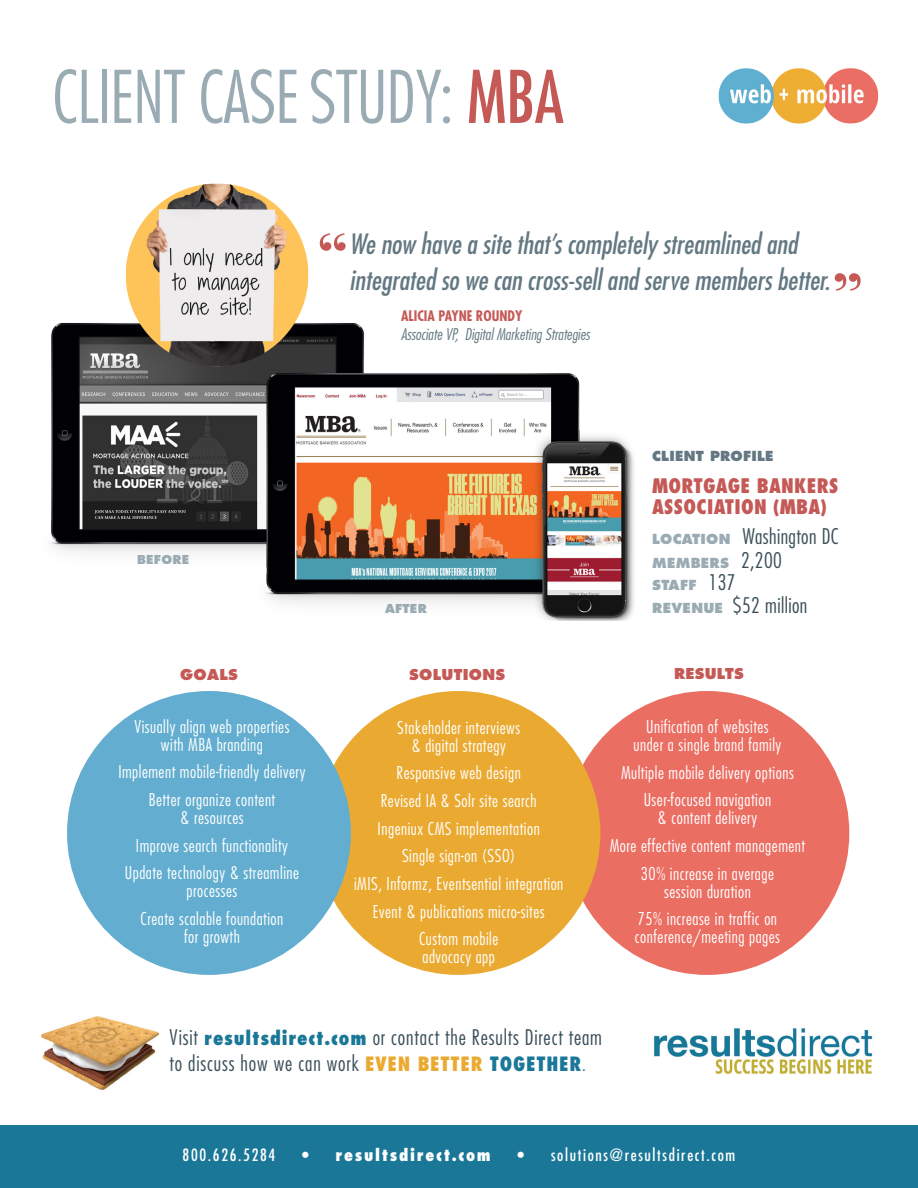
<style>
.page{position:relative;width:918px;height:1188px;background:#fff}
.page>*{position:absolute;margin:0;border:0;box-sizing:border-box;transform-origin:0 0}
.t1{font:77.7px "Bodoni Svty Two OSITCTT";color:#c55956}
.t2{font:300 condensed 70.5px "Futura";letter-spacing:-.01em;color:#9aabb4}
.t3{font:italic condensed 27.3px "Futura";color:#637882}
.t4{font:300 condensed 21px/25.8px "Futura";letter-spacing:.04em;color:#3a4e59}
.t5{font:300 condensed 21px "Futura";letter-spacing:.02em;color:#3a4e59}
.t6{font:800 condensed 19.5px/21px "Futura";letter-spacing:.015em;color:#c55956}
.t7{font:300 condensed 17.25px/27.6px "Futura";letter-spacing:.03em;color:#fff;text-align:center}
.t8{font:condensed 16.5px "Futura";letter-spacing:.1em;color:#fff}
.t9{font:800 condensed 16.5px "Futura";letter-spacing:.1em;color:#fff}
.t10{font:italic 300 condensed 15.75px "Futura";color:#637882}
.t11{font:800 14.55px "Futura";letter-spacing:.02em;color:#c55956}
.t12{font:700 condensed 14.25px "Futura";color:#c55956}
.t13{font:800 13.5px/22.5px "Futura";letter-spacing:.02em;color:#9aabb4}
.t14{font:800 13.5px "Futura";letter-spacing:.02em;color:#637882}
.t15{font:800 12px "Futura";letter-spacing:.02em;color:#9aabb4}
.s1{font-weight:400;color:#c55956}
.s2{font-weight:800;font-stretch:normal;font-size:13.5px;color:#9aabb4}
.s3{font-weight:300;font-stretch:condensed;font-size:21px;color:#3a4e59}
.s4{font-weight:800;font-size:19.2px;color:#1a7798}
.s5{font-weight:800;font-size:19.2px;color:#eaaa31}
.s6{color:#568aa7}
.s7{font-weight:400}
</style>
<div class="page">
<div style="left:565px;top:691px;width:284px;height:284px;background:#eb6e63;border-radius:50%"></div>
<img style="left:50px;top:323px;width:584px;height:298px">
<img style="left:115px;top:183px;width:203px;height:192px">
<div style="left:0;top:1125px;width:918px;height:63px;background:#1a7798"></div>
<img style="left:654px;top:1028px;width:219px;height:46px">
<img style="left:41px;top:1016px;width:118px;height:74px">
<div style="left:316px;top:691px;width:284px;height:284px;background:#eaaa31;border-radius:50%"></div>
<div style="left:67px;top:691px;width:284px;height:284px;background:#63aed0;border-radius:50%"></div>
<img style="left:718px;top:68px;width:161px;height:56px">
<h2 class="t2" style="left:52px;top:53px;width:513px">CLIENT CASE STUDY: <span class="s1">MBA</span></h2>
<h3 class="t3" style="left:350px;top:227px;width:449px">We now have a site that’s completely streamlined and</h3>
<h1 class="t1" style="left:315px;top:216px;width:36px">“</h1>
<h3 class="t3" style="left:350px;top:263px;width:482px">integrated so we can cross-sell and serve members better.</h3>
<p class="t12" style="left:401px;top:307px;width:123px">ALICIA PAYNE ROUNDY</p>
<p class="t10" style="left:401px;top:325px;width:190px">Associate VP, Digital Marketing Strategies</p>
<h1 class="t1" style="left:830px;top:255px;width:36px">”</h1>
<p class="t15" style="left:137px;top:552px;width:54px">BEFORE</p>
<p class="t11" style="left:180px;top:665px;width:59px">GOALS</p>
<p class="t7" style="left:134px;top:717px;width:157px;line-height:18px">Visually align web properties with MBA branding</p>
<p class="t7" style="left:118px;top:758px;width:189px">Implement mobile-friendly delivery<br>Better organize content</p>
<p class="t7" style="left:125px;top:803px;width:176px">&amp; resources<br>Improve search functionality<br>Update technology &amp; streamline</p>
<p class="t7" style="left:141px;top:877px;width:144px">processes<br>Create scalable foundation</p>
<p class="t7" style="left:184px;top:922px;width:57px">for growth</p>
<p class="t15" style="left:385px;top:601px;width:43px">AFTER</p>
<p class="t11" style="left:409px;top:666px;width:97px">SOLUTIONS</p>
<p class="t7" style="left:397px;top:718px;width:124px;line-height:18px">Stakeholder interviews &amp; digital strategy</p>
<p class="t7" style="left:354px;top:759px;width:211px">Responsive web design<br>Revised IA &amp; Solr site search<br>Ingeniux CMS implementation<br>Single sign-on (SSO)<br>iMIS, Informz, Eventsential integration<br>Event &amp; publications micro-sites<br>Custom mobile</p>
<p class="t7" style="left:423px;top:943px;width:74px">advocacy app</p>
<p class="t14" style="left:652px;top:448px;width:123px">CLIENT PROFILE</p>
<p class="t6" style="left:652px;top:475px;width:188px">MORTGAGE BANKERS<br>ASSOCIATION (MBA)</p>
<p class="t5" style="left:652px;top:523px;width:188px"><span class="s2">LOCATION</span> Washington DC</p>
<p class="t13" style="left:652px;top:552px;width:131px">MEMBERS <span class="s3">2,200<br></span>STAFF <span class="s3">137</span></p>
<p class="t5" style="left:652px;top:592px;width:157px"><span class="s2">REVENUE</span> $52 million</p>
<p class="t11" style="left:674px;top:665px;width:71px">RESULTS</p>
<p class="t7" style="left:634px;top:717px;width:149px;line-height:18px">Unification of websites under a single brand family</p>
<p class="t7" style="left:621px;top:758px;width:174px">Multiple mobile delivery options<br>User-focused navigation</p>
<p class="t7" style="left:610px;top:804px;width:197px">&amp; content delivery<br>More effective content management<br>30% increase in average</p>
<p class="t7" style="left:638px;top:877px;width:141px">session duration<br>75% increase in traffic on</p>
<p class="t7" style="left:635px;top:923px;width:147px">conference/meeting pages</p>
<p class="t4" style="left:170px;top:1024px;width:434px">Visit <span class="s4">resultsdirect.com</span> or contact the Results Direct team to discuss how we can work <span class="s5">EVEN BETTER</span> <span class="s4">TOGETHER</span><span class="s6">.</span></p>
<p class="t8" style="left:183px;top:1145px;width:94px">800.626.5284</p>
<p class="t9" style="left:302px;top:1145px;width:190px"><span class="s7">•</span> resultsdirect.com</p>
<p class="t8" style="left:518px;top:1145px;width:219px">• solutions@resultsdirect.com</p>
</div>
